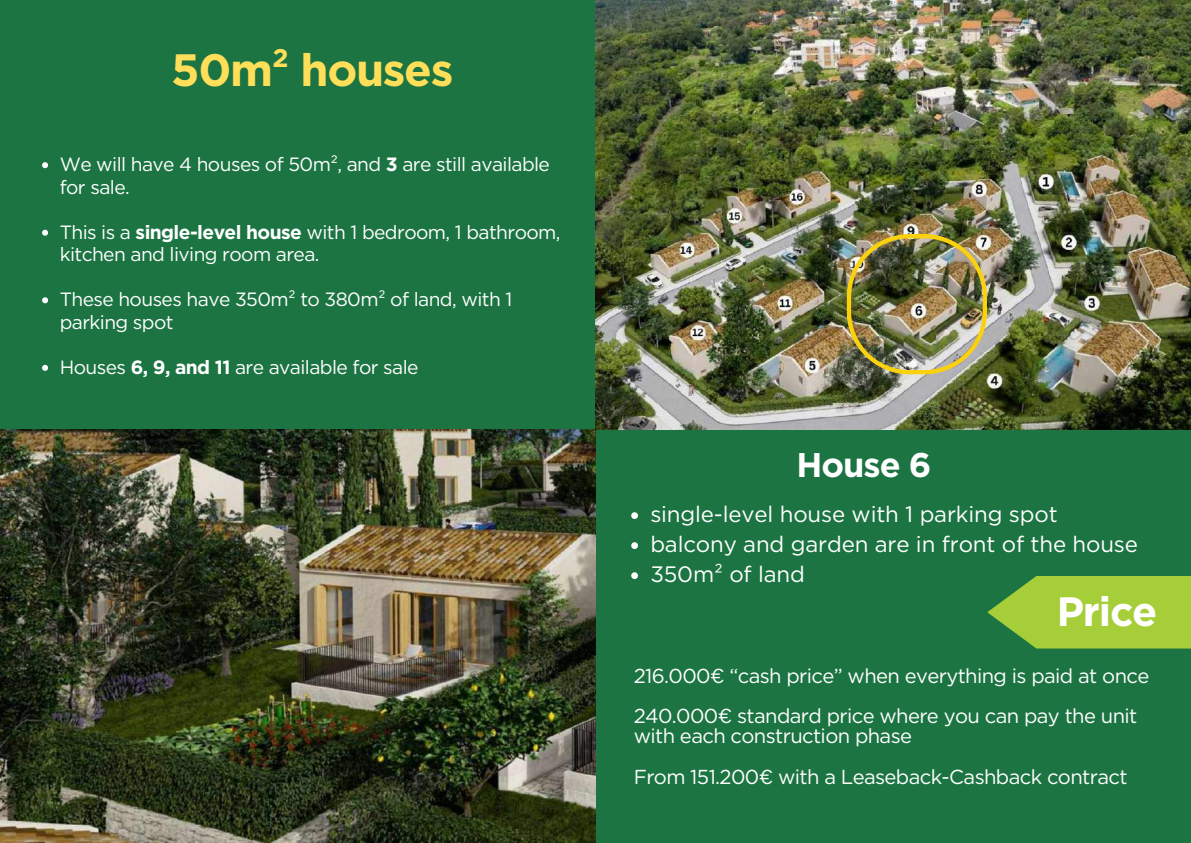
<style>
.page{position:relative;width:1191px;height:843px;background:#fff}
.page>*{position:absolute;margin:0;border:0;box-sizing:border-box;transform-origin:0 0}
.t1{font:700 45.2px "Gotham";letter-spacing:-.03em;color:#ffde59}
.t2{font:700 41px "Gotham";letter-spacing:-.03em;color:#fff}
.t3{font:700 34.2px "Gotham";letter-spacing:-.03em;color:#fff}
.t4{font:22.3px/30px "Gotham";letter-spacing:-.005em;color:#fff}
.t5{font:20.2px/40.5px "Gotham";letter-spacing:-.03em;color:#fff}
.t6{font:19.2px/22.5px "Gotham";letter-spacing:-.03em;color:#fff}
.s1{font-weight:700}
</style>
<div class="page">
<div style="left:0;top:0;width:1190px;height:842px;background:#1b7441"></div>
<img style="left:0;top:429px;width:595px;height:413px">
<svg style="left:42px;top:162px;width:6px;height:6px"></svg>
<svg style="left:42px;top:230px;width:6px;height:6px"></svg>
<svg style="left:42px;top:297px;width:6px;height:6px"></svg>
<svg style="left:42px;top:365px;width:6px;height:6px"></svg>
<img style="left:595px;top:0;width:595px;height:429px">
<img style="left:846px;top:234px;width:140px;height:140px">
<svg style="left:631px;top:512px;width:7px;height:7px"></svg>
<svg style="left:631px;top:542px;width:7px;height:7px"></svg>
<svg style="left:631px;top:572px;width:7px;height:7px"></svg>
<svg style="left:987px;top:576px;width:203px;height:72px;background:#95c339"></svg>
<h1 class="t1" style="left:171px;top:42px;width:284px">50m² houses</h1>
<p class="t6" style="left:60px;top:153px;width:492px">We will have 4 houses of 50m², and <span class="s1">3</span> are still available for sale.</p>
<p class="t6" style="left:60px;top:220px;width:502px">This is a <span class="s1">single-level house</span> with 1 bedroom, 1 bathroom, kitchen and living room area.</p>
<p class="t6" style="left:60px;top:288px;width:454px">These houses have 350m² to 380m² of land, with 1 parking spot</p>
<p class="t6" style="left:60px;top:355px;width:360px">Houses <span class="s1">6, 9, and 11</span> are available for sale</p>
<h3 class="t3" style="left:796px;top:444px;width:136px">House 6</h3>
<p class="t4" style="left:650px;top:498px;width:489px">single-level house with 1 parking spot balcony and garden are in front of the house<br>350m² of land</p>
<h2 class="t2" style="left:1056px;top:586px;width:102px">Price</h2>
<p class="t5" style="left:633px;top:654px;width:517px">216.000€ “cash price” when everything is paid at once<br>240.000€ standard price where you can pay the unit</p>
<p class="t5" style="left:633px;top:715px;width:495px">with each construction phase<br>From 151.200€ with a Leaseback-Cashback contract</p>
</div>
